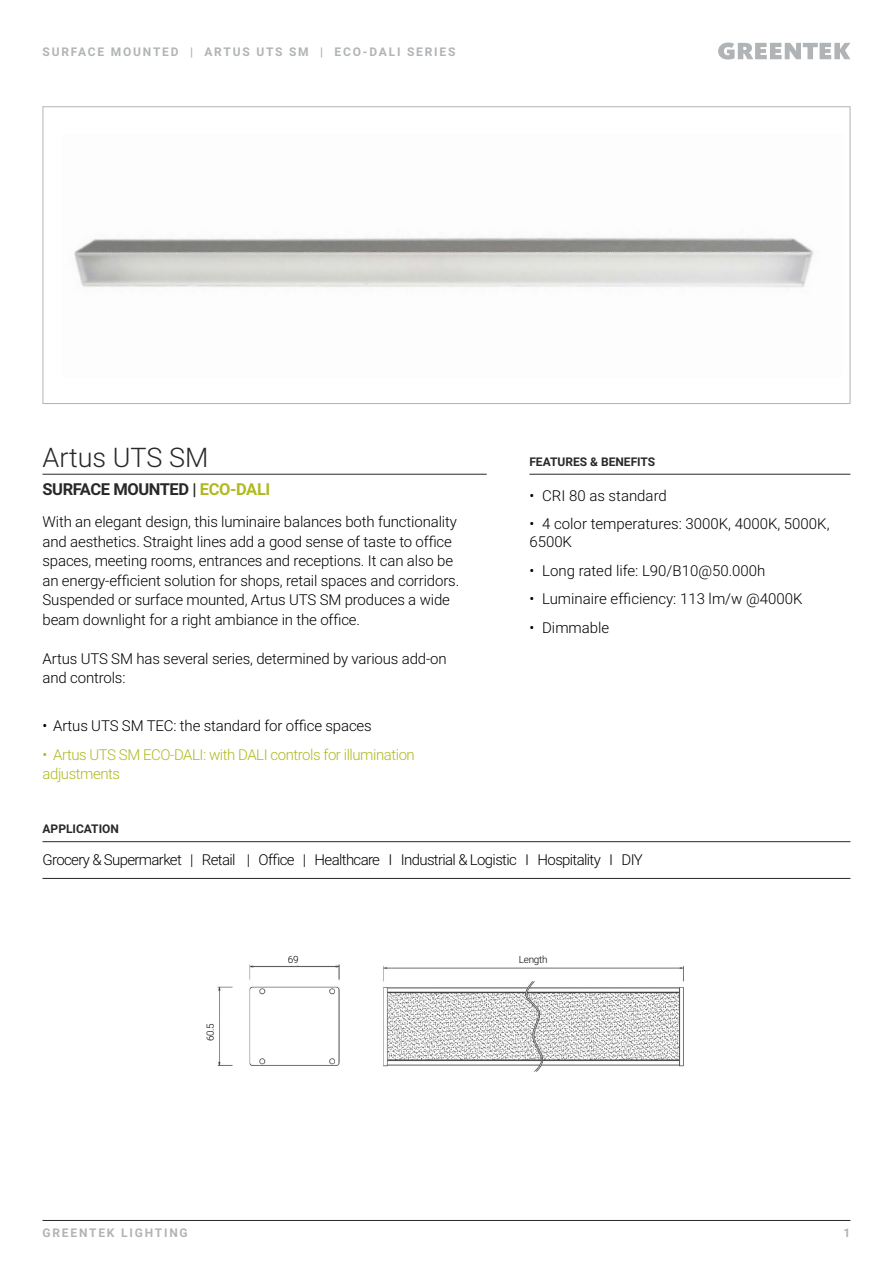
<style>
.page{position:relative;width:893px;height:1263px;background:#fff}
.page>*{position:absolute;margin:0;border:0;box-sizing:border-box;transform-origin:0 0}
.t1{font:300 27px "Roboto";color:#292829}
.t2{font:700 16.5px "Roboto";letter-spacing:-.025em;color:#292829}
.t3{font:300 15px/19.5px "Roboto";letter-spacing:-.01em;color:#000}
.t4{font:300 15px "Roboto";letter-spacing:-.045em;color:#000}
.t5{font:300 15px/19.5px "Roboto";letter-spacing:-.03em;color:#b0b91d}
.t6{font:700 12px "Roboto";letter-spacing:.15em;color:#b1b4b6}
.t7{font:700 12px "Roboto";color:#292829}
.t8{font:300 9.9px "Roboto";letter-spacing:-.025em;color:#000}
.s1{color:#b0b91d}
</style>
<div class="page">
<svg style="left:718px;top:43px;width:132px;height:17px"></svg>
<img style="left:74px;top:237px;width:740px;height:51px">
<hr style="left:43px;top:474px;width:444px;height:1px;background:#292829">
<hr style="left:43px;top:841px;width:807px;height:1px;background:#292829">
<hr style="left:529px;top:474px;width:321px;height:1px;background:#292829">
<img style="left:217px;top:964px;width:467px;height:108px">
<hr style="left:43px;top:878px;width:807px;height:1px;background:#292829">
<hr style="left:43px;top:1220px;width:807px;height:1px;background:#292829">
<p class="t6" style="left:43px;top:43px;width:414px">SURFACE MOUNTED | ARTUS UTS SM | ECO-DALI SERIES</p>
<h1 class="t1" style="left:43px;top:438px;width:167px">Artus UTS SM</h1>
<p class="t2" style="left:43px;top:478px;width:229px">SURFACE MOUNTED | <span class="s1">ECO-DALI</span></p>
<p class="t3" style="left:43px;top:511px;width:418px">With an elegant design, this luminaire balances both functionality and aesthetics. Straight lines add a good sense of taste to office spaces, meeting rooms, entrances and receptions. It can also be an energy-efficient solution for shops, retail spaces and corridors.<br>Suspended or surface mounted, Artus UTS SM produces a wide beam downlight for a right ambiance in the office.</p>
<p class="t3" style="left:43px;top:648px;width:406px">Artus UTS SM has several series, determined by various add-on and controls:</p>
<p class="t3" style="left:43px;top:715px;width:331px">• Artus UTS SM TEC: the standard for office spaces</p>
<p class="t5" style="left:43px;top:744px;width:374px">• Artus UTS SM ECO-DALI: with DALI controls for illumination adjustments</p>
<p class="t7" style="left:529px;top:453px;width:127px">FEATURES &amp; BENEFITS</p>
<p class="t3" style="left:529px;top:485px;width:139px">• CRI 80 as standard</p>
<p class="t3" style="left:529px;top:514px;width:302px;line-height:18px">• 4 color temperatures: 3000K, 4000K, 5000K,<br>6500K</p>
<p class="t3" style="left:529px;top:560px;width:238px">• Long rated life: L90/B10@50.000h</p>
<p class="t3" style="left:529px;top:589px;width:275px">• Luminaire efficiency: 113 lm/w @4000K</p>
<p class="t3" style="left:529px;top:617px;width:81px">• Dimmable</p>
<p class="t7" style="left:43px;top:820px;width:78px">APPLICATION</p>
<p class="t4" style="left:43px;top:849px;width:602px">Grocery &amp; Supermarket | Retail | Office | Healthcare I Industrial &amp; Logistic I Hospitality I DIY</p>
<p class="t8" style="left:203px;top:1041px;width:20px;rotate:-90deg">60.5</p>
<p class="t8" style="left:288px;top:952px;width:12px">69</p>
<p class="t8" style="left:519px;top:952px;width:30px">Length</p>
<p class="t6" style="left:43px;top:1224px;width:147px">GREENTEK LIGHTING</p>
<p class="t6" style="left:844px;top:1224px;width:8px">1</p>
</div>
